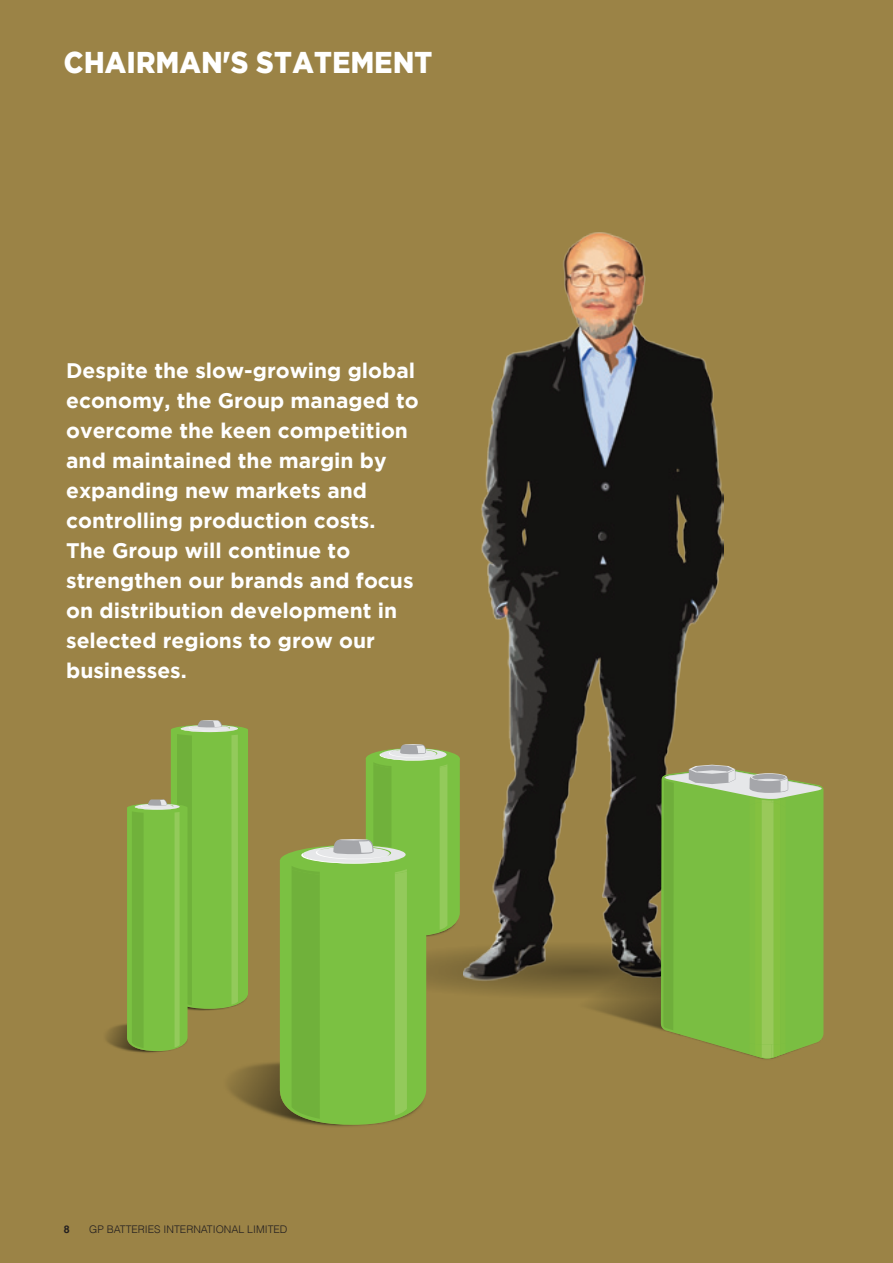
<style>
.page{position:relative;width:893px;height:1263px;background:#9b8346}
.page>*{position:absolute;margin:0;border:0;box-sizing:border-box;transform-origin:0 0}
.eng_Headline{font:900 30px "Gotham";letter-spacing:.015em;color:#fff;scale:.9 1}
.t1{font:700 21px/30px "Gotham";color:#fff}
.t2{font:300 10.5px "Helvetica";color:#231f20}
.t3{font:700 10.5px "Helvetica";color:#231f20}
</style>
<div class="page">
<img style="left:481px;top:232px;width:243px;height:697px">
<svg style="left:127px;top:720px;width:121px;height:331px;background:#81b646"></svg>
<img style="left:460px;top:929px;width:42px;height:64px">
<img style="left:195px;top:1034px;width:169px;height:93px">
<svg style="left:280px;top:744px;width:180px;height:381px"></svg>
<img style="left:502px;top:917px;width:158px;height:113px">
<svg style="left:660px;top:765px;width:164px;height:294px;background:#81b74a"></svg>
<p class="eng_Headline" style="left:64px;top:45px;width:411px">CHAIRMAN'S STATEMENT</p>
<p class="t1" style="left:66px;top:355px;width:354px">Despite the slow-growing global economy, the Group managed to overcome the keen competition and maintained the margin by expanding new markets and controlling production costs.<br>The Group will continue to strengthen our brands and focus on distribution development in selected regions to grow our businesses.</p>
<p class="t3" style="left:64px;top:1223px;width:7px">8</p>
<p class="t2" style="left:89px;top:1221px;width:200px">GP BATTERIES INTERNATIONAL LIMITED</p>
</div>
